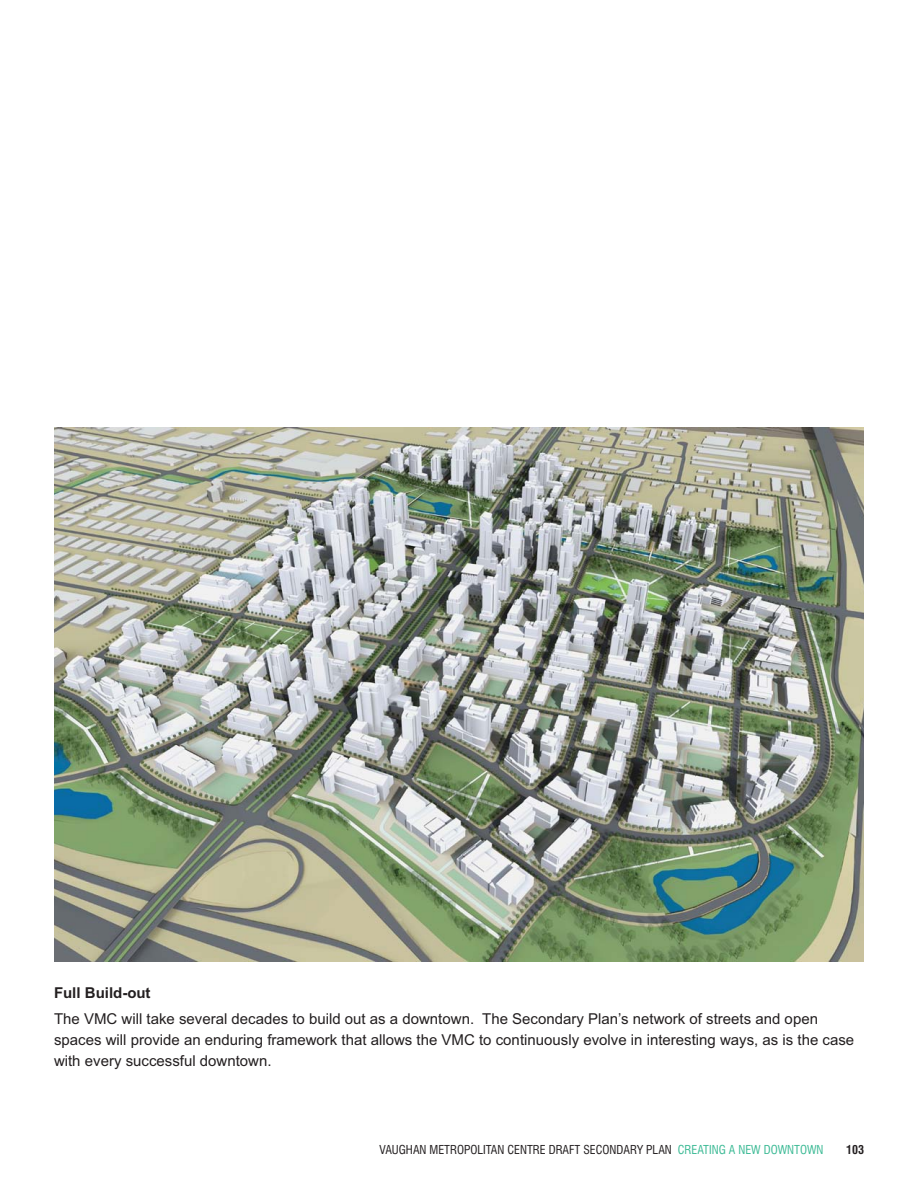
<style>
.page{position:relative;width:918px;height:1188px;background:#fff}
.page>*{position:absolute;margin:0;border:0;box-sizing:border-box;transform-origin:0 0}
.t1{font:15px/21px "Arial";color:#231f20}
.t2{font:700 15px "Arial";color:#231f20}
.t3{font:condensed 12px "Swiss 721 BT";color:#231f20}
.t4{font:700 condensed 12px "Swiss 721 BT";color:#231f20}
.s1{color:#3cba95}
</style>
<div class="page">
<img style="left:54px;top:428px;width:810px;height:534px">
<p class="t2" style="left:54px;top:984px;width:98px">Full Build-out</p>
<p class="t1" style="left:54px;top:1010px;width:802px">The VMC will take several decades to build out as a downtown. The Secondary Plan’s network of streets and open spaces will provide an enduring framework that allows the VMC to continuously evolve in interesting ways, as is the case with every successful downtown.</p>
<p class="t3" style="left:379px;top:1145px;width:446px">VAUGHAN METROPOLITAN CENTRE DRAFT SECONDARY PLAN <span class="s1">CREATING A NEW DOWNTOWN</span></p>
<p class="t4" style="left:846px;top:1143px;width:19px">103</p>
</div>
